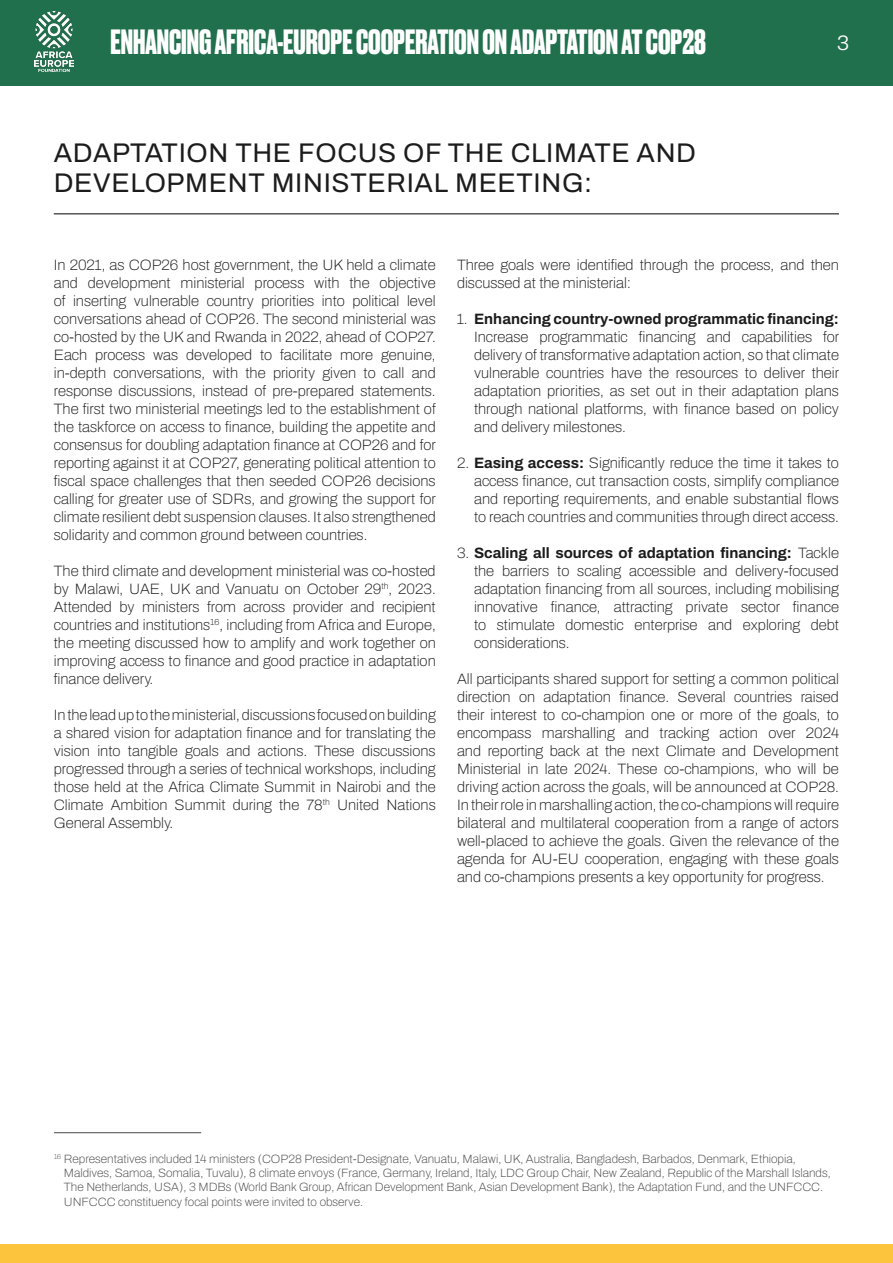
<style>
.page{position:relative;width:893px;height:1263px;background:#fff}
.page>*{position:absolute;margin:0;border:0;box-sizing:border-box;transform-origin:0 0}
.t1{font:700 33px "Druk Trial";color:#fff}
.t2{font:27px/30px "Archivo";letter-spacing:.025em;color:#1c1c1c}
.t3{font:300 21px "Archivo";color:#fff}
.t4{font:100 15px/18px "Archivo";color:#1c1c1c;text-align:justify}
.t5{font:100 12px/14.4px "Archivo";color:#494949}
.s1{font-weight:700}
</style>
<div class="page">
<div style="left:0;top:1244px;width:893px;height:19px;background:#fcc43d"></div>
<div style="left:0;top:0;width:893px;height:85px;background:#21704d"></div>
<img style="left:34px;top:11px;width:40px;height:60px">
<hr style="left:54px;top:1132px;width:147px;height:1px;background:#494949">
<hr style="left:54px;top:213px;width:785px;height:1px;background:#1c1c1c">
<h1 class="t1" style="left:111px;top:29px;width:597px">ENHANCING AFRICA-EUROPE COOPERATION ON ADAPTATION AT COP28</h1>
<h3 class="t3" style="left:837px;top:27px;width:14px">3</h3>
<h2 class="t2" style="left:54px;top:138px;width:644px">ADAPTATION THE FOCUS OF THE CLIMATE AND<br>DEVELOPMENT MINISTERIAL MEETING:</h2>
<p class="t4" style="left:54px;top:256px;width:384px">In 2021, as COP26 host government, the UK held a climate and development ministerial process with the objective of inserting vulnerable country priorities into political level conversations ahead of COP26. The second ministerial was co-hosted by the UK and Rwanda in 2022, ahead of COP27.<br>Each process was developed to facilitate more genuine, in-depth conversations, with the priority given to call and response discussions, instead of pre-prepared statements.<br>The first two ministerial meetings led to the establishment of the taskforce on access to finance, building the appetite and consensus for doubling adaptation finance at COP26 and for reporting against it at COP27, generating political attention to fiscal space challenges that then seeded COP26 decisions calling for greater use of SDRs, and growing the support for climate resilient debt suspension clauses. It also strengthened solidarity and common ground between countries.</p>
<p class="t4" style="left:54px;top:562px;width:383px">The third climate and development ministerial was co-hosted by Malawi, UAE, UK and Vanuatu on October 29<sup>th</sup>, 2023.<br>Attended by ministers from across provider and recipient countries and institutions<sup>16</sup>, including from Africa and Europe, the meeting discussed how to amplify and work together on improving access to finance and good practice in adaptation finance delivery.</p>
<p class="t4" style="left:54px;top:706px;width:383px">In the lead up to the ministerial, discussions focused on building a shared vision for adaptation finance and for translating the vision into tangible goals and actions. These discussions progressed through a series of technical workshops, including those held at the Africa Climate Summit in Nairobi and the Climate Ambition Summit during the 78<sup>th</sup> United Nations General Assembly.</p>
<p class="t4" style="left:457px;top:256px;width:383px">Three goals were identified through the process, and then discussed at the ministerial:</p>
<p class="t4" style="left:474px;top:310px;width:367px;text-indent:-17px">1. <span class="s1">Enhancing country-owned programmatic financing:<br></span>Increase programmatic financing and capabilities for delivery of transformative adaptation action, so that climate vulnerable countries have the resources to deliver their adaptation priorities, as set out in their adaptation plans through national platforms, with finance based on policy and delivery milestones.</p>
<p class="t4" style="left:474px;top:454px;width:366px;text-indent:-17px">2. <span class="s1">Easing access:</span> Significantly reduce the time it takes to access finance, cut transaction costs, simplify compliance and reporting requirements, and enable substantial flows to reach countries and communities through direct access.</p>
<p class="t4" style="left:474px;top:544px;width:366px;text-indent:-17px">3. <span class="s1">Scaling all sources of adaptation financing:</span> Tackle the barriers to scaling accessible and delivery-focused adaptation financing from all sources, including mobilising innovative finance, attracting private sector finance to stimulate domestic enterprise and exploring debt considerations.</p>
<p class="t4" style="left:457px;top:670px;width:383px">All participants shared support for setting a common political direction on adaptation finance. Several countries raised their interest to co-champion one or more of the goals, to encompass marshalling and tracking action over 2024 and reporting back at the next Climate and Development Ministerial in late 2024. These co-champions, who will be driving action across the goals, will be announced at COP28.<br>In their role in marshalling action, the co-champions will require bilateral and multilateral cooperation from a range of actors well-placed to achieve the goals. Given the relevance of the agenda for AU-EU cooperation, engaging with these goals and co-champions presents a key opportunity for progress.</p>
<p class="t5" style="left:64px;top:1151px;width:768px;text-indent:-10px"><sup>16</sup> Representatives included 14 ministers (COP28 President-Designate, Vanuatu, Malawi, UK, Australia, Bangladesh, Barbados, Denmark, Ethiopia, Maldives, Samoa, Somalia, Tuvalu), 8 climate envoys (France, Germany, Ireland, Italy, LDC Group Chair, New Zealand, Republic of the Marshall Islands, The Netherlands, USA), 3 MDBs (World Bank Group, African Development Bank, Asian Development Bank), the Adaptation Fund, and the UNFCCC.<br>UNFCCC constituency focal points were invited to observe.</p>
</div>
